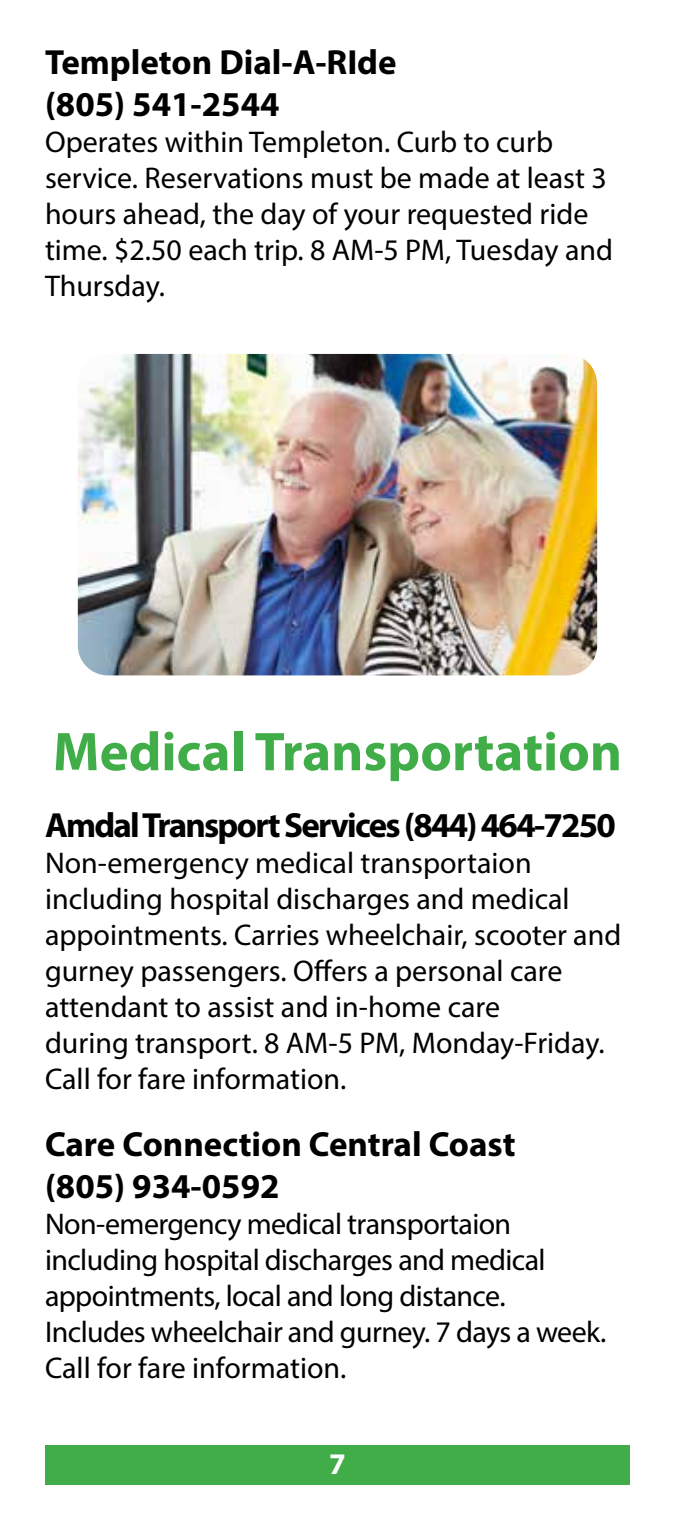
<style>
.page{position:relative;width:675px;height:1530px;background:#fff}
.page>*{position:absolute;margin:0;border:0;box-sizing:border-box;transform-origin:0 0}
.t1{font:700 55px "Myriad Pro";color:#41ad49}
.t2{font:700 35px/42px "Myriad Pro";color:#000}
.t3{font:700 35px "Myriad Pro";letter-spacing:-.05em;color:#000}
.t4{font:30px/36px "Myriad Pro";color:#000}
.t5{font:30px/36px "Myriad Pro";letter-spacing:-.02em;color:#000}
.t6{font:700 30px "Myriad Pro";color:#fff}
</style>
<div class="page">
<div style="left:45px;top:1445px;width:585px;height:40px;background:#41ad49"></div>
<img style="left:78px;top:354px;width:519px;height:321px">
<p class="t2" style="left:45px;top:40px;width:353px">Templeton Dial-A-RIde (805) 541-2544</p>
<p class="t4" style="left:45px;top:124px;width:570px">Operates within Templeton. Curb to curb service. Reservations must be made at least 3 hours ahead, the day of your requested ride time. $2.50 each trip. 8 AM-5 PM, Tuesday and Thursday.</p>
<h1 class="t1" style="left:53px;top:716px;width:571px">Medical Transportation</h1>
<p class="t3" style="left:45px;top:803px;width:572px">Amdal Transport Services (844) 464-7250</p>
<p class="t4" style="left:45px;top:845px;width:578px">Non-emergency medical transportaion including hospital discharges and medical appointments. Carries wheelchair, scooter and gurney passengers. Offers a personal care attendant to assist and in-home care<br>during transport. 8 AM-5 PM, Monday-Friday.<br>Call for fare information.</p>
<p class="t2" style="left:45px;top:1122px;width:472px">Care Connection Central Coast (805) 934-0592</p>
<p class="t5" style="left:45px;top:1206px;width:563px">Non-emergency medical transportaion including hospital discharges and medical appointments, local and long distance.<br>Includes wheelchair and gurney. 7 days a week.<br>Call for fare information.</p>
<p class="t6" style="left:329px;top:1445px;width:18px">7</p>
</div>
